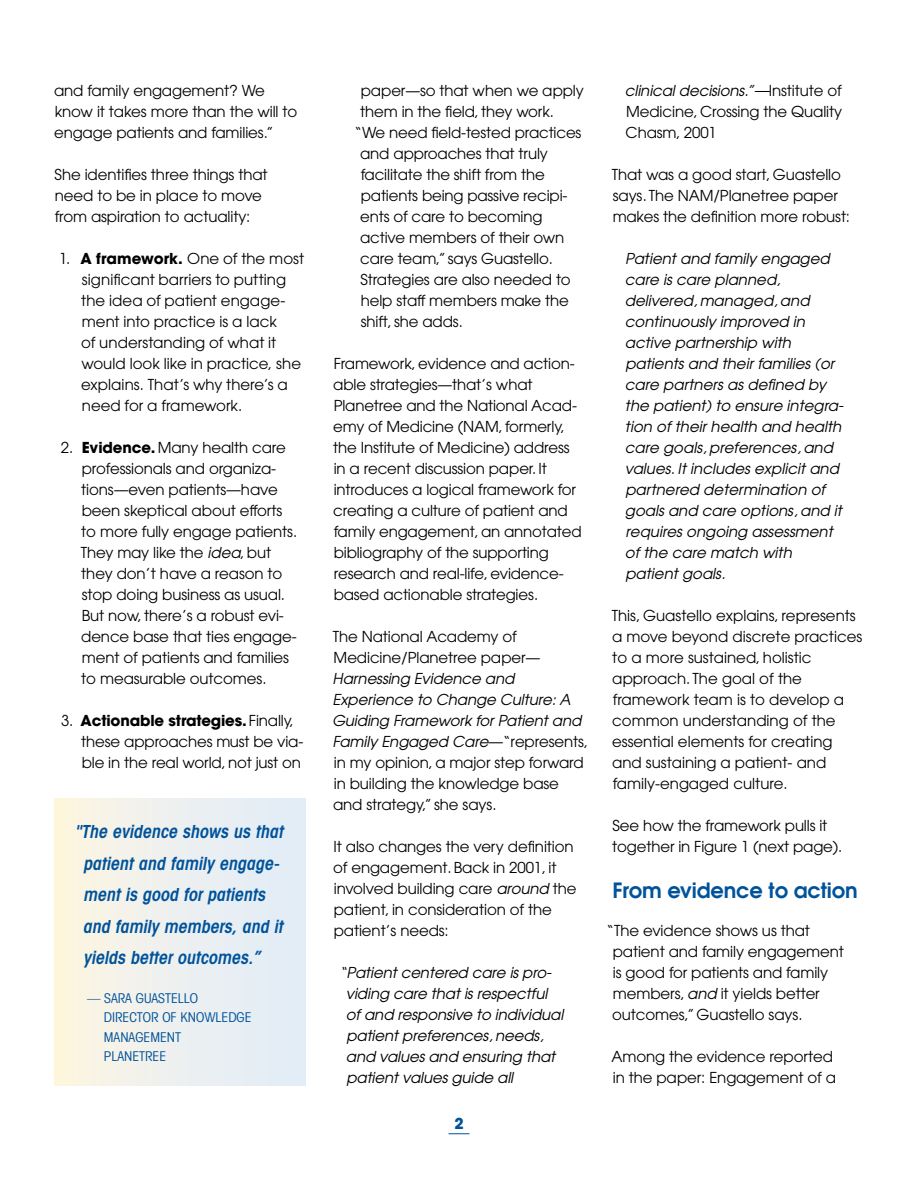
<style>
.page{position:relative;width:918px;height:1188px;background:#fff}
.page>*{position:absolute;margin:0;border:0;box-sizing:border-box;transform-origin:0 0}
.subhead{font:600 21px "Avant Garde";letter-spacing:-.005em;color:#00539b}
.pullquotes{font:italic 600 condensed 18px/31.5px "Avant Garde";color:#00539b}
.body{font:15px/21px "Avant Garde";letter-spacing:-.005em;color:#000}
.body-2{font:italic 15px/21px "Avant Garde";color:#000}
.t1{font:700 15px "ITC Avant Garde Std";color:#00539b}
.pull_quotes_sources{font:condensed 13.5px/19.5px "Avant Garde";color:#00539b}
.s1{font-family:"ITC Avant Garde Std";font-weight:700}
.s2{font-style:italic}
</style>
<div class="page">
<svg style="left:448px;top:1133px;width:22px;height:1px"></svg>
<div style="left:54px;top:798px;width:252px;height:287px;background:linear-gradient(to right,#fcf5e1,#e0ecfa)"></div>
<p class="body" style="left:54px;top:80px;width:245px">and family engagement? We know it takes more than the will to engage patients and families.”</p>
<p class="body" style="left:55px;top:164px;width:215px">She identifies three things that need to be in place to move from aspiration to actuality:</p>
<p class="body" style="left:81px;top:248px;width:225px;text-indent:-22px">1. <span class="s1">A framework.</span> One of the most significant barriers to putting the idea of patient engage&shy;ment into practice is a lack<br>of understanding of what it would look like in practice, she explains. That’s why there’s a need for a framework.</p>
<p class="body" style="left:81px;top:437px;width:218px;text-indent:-20px">2. <span class="s1">Evidence.</span> Many health care professionals and organiza&shy;tions—even patients—have been skeptical about efforts to more fully engage patients.<br>They may like the <span class="s2">idea</span>, but they don’t have a reason to stop doing business as usual.<br>But now, there’s a robust evi&shy;dence base that ties engage&shy;ment of patients and families to measurable outcomes.</p>
<p class="body" style="left:81px;top:710px;width:223px;text-indent:-20px">3. <span class="s1">Actionable strategies.</span> Finally, these approaches must be via&shy;ble in the real world, not just on</p>
<p class="pullquotes" style="left:83px;top:816px;width:206px;text-indent:-7px">"The evidence shows us that patient and family engage&shy;ment is good for patients and family members, and it yields better outcomes.”</p>
<p class="pull_quotes_sources" style="left:104px;top:988px;width:149px;text-indent:-17px">— SARA GUASTELLO<br>DIRECTOR OF KNOWLEDGE<br>MANAGEMENT<br>PLANETREE</p>
<p class="body" style="left:361px;top:80px;width:224px">paper—so that when we apply</p>
<p class="body" style="left:360px;top:101px;width:195px">them in the field, they work.</p>
<p class="body" style="left:355px;top:122px;width:228px">“We need field-tested practices</p>
<p class="body" style="left:360px;top:143px;width:189px">and approaches that truly</p>
<p class="body" style="left:361px;top:164px;width:186px">facilitate the shift from the</p>
<p class="body" style="left:361px;top:185px;width:208px">patients being passive recipi-</p>
<p class="body" style="left:360px;top:206px;width:184px">ents of care to becoming</p>
<p class="body" style="left:360px;top:227px;width:206px">active members of their own</p>
<p class="body" style="left:360px;top:248px;width:194px">care team,” says Guastello.</p>
<p class="body" style="left:361px;top:269px;width:212px">Strategies are also needed to</p>
<p class="body" style="left:361px;top:290px;width:210px">help staff members make the</p>
<p class="body" style="left:361px;top:311px;width:104px">shift, she adds.</p>
<p class="body" style="left:333px;top:353px;width:250px">Framework, evidence and action&shy;able strategies—that’s what<br>Planetree and the National Acad&shy;emy of Medicine (NAM, formerly, the Institute of Medicine) address in a recent discussion paper. It introduces a logical framework for creating a culture of patient and family engagement, an annotated bibliography of the supporting research and real-life, evidence&shy;based actionable strategies.</p>
<p class="body" style="left:332px;top:626px;width:258px">The National Academy of<br>Medicine/Planetree paper—<br><span class="s2">Harnessing Evidence and<br>Experience to Change Culture: A<br>Guiding Framework for Patient and<br>Family Engaged Care</span>—“represents, in my opinion, a major step forward in building the knowledge base and strategy,” she says.</p>
<p class="body" style="left:333px;top:836px;width:245px">It also changes the very definition of engagement. Back in 2001, it involved building care <span class="s2">around</span> the patient, in consideration of the patient’s needs:</p>
<p class="body-2" style="left:346px;top:962px;width:219px;text-indent:-7px">“Patient centered care is pro&shy;viding care that is respectful of and responsive to individual patient preferences, needs, and values and ensuring that patient values guide all</p>
<p class="t1" style="left:454px;top:1114px;width:11px">2</p>
<p class="body" style="left:625px;top:80px;width:219px;text-align:justify"><span class="s2">clinical decisions.”—</span>Institute of Medicine, Crossing the Quality Chasm, 2001</p>
<p class="body" style="left:612px;top:164px;width:240px">That was a good start, Guastello says. The NAM/Planetree paper makes the definition more robust:</p>
<p class="body-2" style="left:625px;top:248px;width:220px">Patient and family engaged care is care planned, delivered, managed, and continuously improved in active partnership with patients and their families (or care partners as defined by the patient) to ensure integra&shy;tion of their health and health care goals, preferences, and values. It includes explicit and partnered determination of goals and care options, and it requires ongoing assessment of the care match with patient goals.</p>
<p class="body" style="left:612px;top:605px;width:252px">This, Guastello explains, represents a move beyond discrete practices to a more sustained, holistic approach. The goal of the framework team is to develop a common understanding of the essential elements for creating and sustaining a patient- and family-engaged culture.</p>
<p class="body" style="left:612px;top:815px;width:232px">See how the framework pulls it together in Figure 1 (next page).</p>
<p class="subhead" style="left:613px;top:877px;width:247px">From evidence to action</p>
<p class="body" style="left:612px;top:920px;width:233px;text-indent:-6px">“The evidence shows us that patient and family engagement is good for patients and family members, <span class="s2">and</span> it yields better outcomes,” Guastello says.</p>
<p class="body" style="left:611px;top:1046px;width:226px">Among the evidence reported in the paper: Engagement of a</p>
</div>
